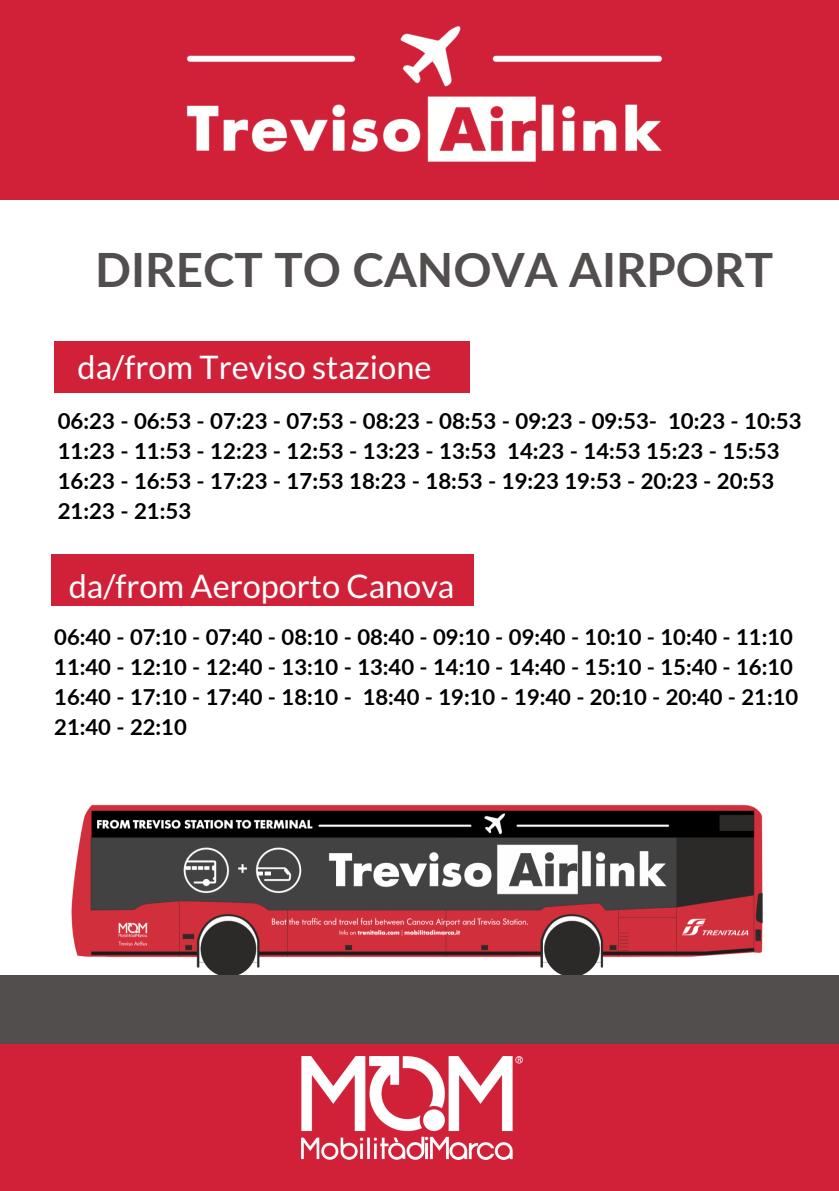
<style>
.page{position:relative;width:839px;height:1191px;background:#fff}
.page>*{position:absolute;margin:0;border:0;box-sizing:border-box;transform-origin:0 0}
.t1{font:700 47.4px "Lato";color:#524e4e}
.t2{font:32.4px "Lato";color:#fff}
.t3{font:700 22.2px/30.2px "Lato";color:#000}
.t4{font:700 22px/30px "Lato";color:#000}
</style>
<div class="page">
<img style="left:0;top:0;width:838px;height:200px">
<img style="left:71px;top:804px;width:692px;height:171px">
<div style="left:54px;top:341px;width:415px;height:52px;background:#d02139"></div>
<div style="left:52px;top:555px;width:422px;height:51px;background:#d02139"></div>
<div style="left:0;top:975px;width:838px;height:216px;background:#524e4e"></div>
<div style="left:0;top:1044px;width:838px;height:147px;background:#d02139"></div>
<img style="left:301px;top:1056px;width:221px;height:104px">
<h1 class="t1" style="left:95px;top:240px;width:679px">DIRECT TO CANOVA AIRPORT</h1>
<h2 class="t2" style="left:78px;top:347px;width:355px">da/from Treviso stazione</h2>
<p class="t3" style="left:58px;top:405px;width:745px">06:23 - 06:53 - 07:23 - 07:53 - 08:23 - 08:53 - 09:23 - 09:53- 10:23 - 10:53<br>11:23 - 11:53 - 12:23 - 12:53 - 13:23 - 13:53 14:23 - 14:53 15:23 - 15:53<br>16:23 - 16:53 - 17:23 - 17:53 18:23 - 18:53 - 19:23 19:53 - 20:23 - 20:53<br>21:23 - 21:53</p>
<h2 class="t2" style="left:69px;top:566px;width:387px">da/from Aeroporto Canova</h2>
<p class="t4" style="left:54px;top:621px;width:745px">06:40 - 07:10 - 07:40 - 08:10 - 08:40 - 09:10 - 09:40 - 10:10 - 10:40 - 11:10<br>11:40 - 12:10 - 12:40 - 13:10 - 13:40 - 14:10 - 14:40 - 15:10 - 15:40 - 16:10<br>16:40 - 17:10 - 17:40 - 18:10 - 18:40 - 19:10 - 19:40 - 20:10 - 20:40 - 21:10<br>21:40 - 22:10</p>
</div>
